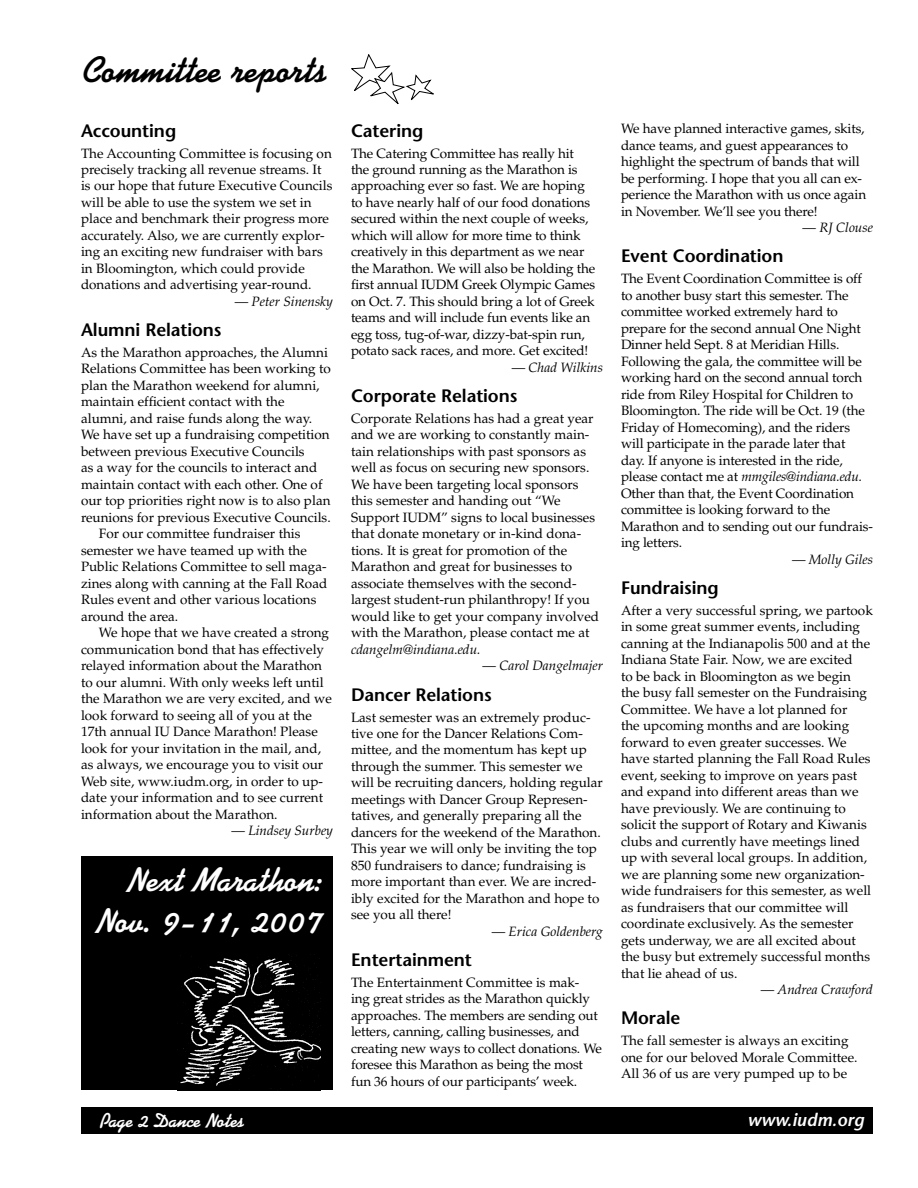
<style>
.page{position:relative;width:918px;height:1188px;background:#fff}
.page>*{position:absolute;margin:0;border:0;box-sizing:border-box;transform-origin:0 0}
.t1{font:39px "Kauflinn DTC";letter-spacing:-.005em;color:#000}
.t2{font:36px/40.5px "Kauflinn DTC";letter-spacing:-.005em;color:#fff;text-align:right}
.t3{font:21px "Kauflinn DTC";letter-spacing:-.005em;color:#fff}
.t4{font:600 18px "Stone Sans";letter-spacing:-.005em;color:#000}
.t5{font:italic 600 18px "Stone Sans";color:#fff}
.t6{font:13.5px/16.5px "Palatino";color:#000}
.t7{font:italic 13.5px "Palatino";color:#000}
.s1{font-style:normal}
.s2{font-style:italic}
</style>
<div class="page">
<div style="left:82px;top:1108px;width:790px;height:25px;background:#000"></div>
<div style="left:81px;top:1107px;width:792px;height:27px;border:2px solid #000"></div>
<svg style="left:351px;top:54px;width:83px;height:50px"></svg>
<div style="left:81px;top:856px;width:252px;height:234px;background:#000"></div>
<img style="left:180px;top:958px;width:141px;height:128px">
<h1 class="t1" style="left:81px;top:48px;width:247px">Committee reports</h1>
<h3 class="t4" style="left:81px;top:119px;width:97px">Accounting</h3>
<p class="t6" style="left:81px;top:145px;width:253px">The Accounting Committee is focusing on precisely tracking all revenue streams. It is our hope that future Executive Councils will be able to use the system we set in place and benchmark their progress more accurately. Also, we are currently explor&shy;ing an exciting new fundraiser with bars in Bloomington, which could provide donations and advertising year-round.</p>
<p class="t7" style="left:235px;top:294px;width:100px"><span class="s1">—</span> Peter Sinensky</p>
<h3 class="t4" style="left:81px;top:319px;width:142px">Alumni Relations</h3>
<p class="t6" style="left:81px;top:344px;width:249px">As the Marathon approaches, the Alumni</p>
<p class="t6" style="left:81px;top:361px;width:251px">Relations Committee has been working to</p>
<p class="t6" style="left:81px;top:377px;width:240px">plan the Marathon weekend for alumni,</p>
<p class="t6" style="left:81px;top:394px;width:205px">maintain efficient contact with the</p>
<p class="t6" style="left:81px;top:410px;width:233px">alumni, and raise funds along the way.</p>
<p class="t6" style="left:81px;top:427px;width:250px">We have set up a fundraising competition</p>
<p class="t6" style="left:81px;top:443px;width:225px">between previous Executive Councils</p>
<p class="t6" style="left:81px;top:460px;width:238px">as a way for the councils to interact and</p>
<p class="t6" style="left:81px;top:476px;width:243px">maintain contact with each other. One of</p>
<p class="t6" style="left:81px;top:493px;width:251px">our top priorities right now is to also plan</p>
<p class="t6" style="left:81px;top:509px;width:251px">reunions for previous Executive Councils.</p>
<p class="t6" style="left:99px;top:526px;width:203px">For our committee fundraiser this</p>
<p class="t6" style="left:81px;top:542px;width:227px">semester we have teamed up with the</p>
<p class="t6" style="left:81px;top:559px;width:247px">Public Relations Committee to sell maga-</p>
<p class="t6" style="left:81px;top:575px;width:248px">zines along with canning at the Fall Road</p>
<p class="t6" style="left:81px;top:592px;width:237px">Rules event and other various locations</p>
<p class="t6" style="left:81px;top:608px;width:99px">around the area.</p>
<p class="t6" style="left:99px;top:625px;width:232px">We hope that we have created a strong</p>
<p class="t6" style="left:81px;top:641px;width:245px">communication bond that has effectively</p>
<p class="t6" style="left:81px;top:658px;width:243px">relayed information about the Marathon</p>
<p class="t6" style="left:81px;top:674px;width:244px">to our alumni. With only weeks left until</p>
<p class="t6" style="left:81px;top:691px;width:252px">the Marathon we are very excited, and we</p>
<p class="t6" style="left:81px;top:707px;width:232px">look forward to seeing all of you at the</p>
<p class="t6" style="left:81px;top:724px;width:238px">17th annual IU Dance Marathon! Please</p>
<p class="t6" style="left:81px;top:740px;width:242px">look for your invitation in the mail, and,</p>
<p class="t6" style="left:81px;top:757px;width:244px">as always, we encourage you to visit our</p>
<p class="t6" style="left:81px;top:773px;width:244px">Web site, www.iudm.org, in order to up-</p>
<p class="t6" style="left:81px;top:790px;width:244px">date your information and to see current</p>
<p class="t6" style="left:81px;top:806px;width:198px">information about the Marathon.</p>
<p class="t7" style="left:231px;top:823px;width:103px"><span class="s1">—</span> Lindsey Surbey</p>
<h2 class="t2" style="left:96px;top:861px;width:228px">Next Marathon:<br>Nov. 9–11, 2007</h2>
<h3 class="t3" style="left:99px;top:1109px;width:146px">Page 2 Dance Notes</h3>
<h3 class="t4" style="left:351px;top:119px;width:74px">Catering</h3>
<p class="t6" style="left:351px;top:145px;width:246px">The Catering Committee has really hit the ground running as the Marathon is approaching ever so fast. We are hoping to have nearly half of our food donations secured within the next couple of weeks, which will allow for more time to think creatively in this department as we near the Marathon. We will also be holding the first annual IUDM Greek Olympic Games on Oct. 7. This should bring a lot of Greek teams and will include fun events like an egg toss, tug-of-war, dizzy-bat-spin run, potato sack races, and more. Get excited!</p>
<p class="t7" style="left:512px;top:360px;width:93px"><span class="s1">—</span> Chad Wilkins</p>
<h3 class="t4" style="left:351px;top:385px;width:168px">Corporate Relations</h3>
<p class="t6" style="left:351px;top:410px;width:250px">Corporate Relations has had a great year and we are working to constantly main&shy;tain relationships with past sponsors as well as focus on securing new sponsors.<br>We have been targeting local sponsors this semester and handing out “We Support IUDM” signs to local businesses that donate monetary or in-kind dona&shy;tions. It is great for promotion of the Marathon and great for businesses to associate themselves with the second&shy;largest student-run philanthropy! If you would like to get your company involved with the Marathon, please contact me at</p>
<p class="t7" style="left:351px;top:642px;width:131px">cdangelm@indiana.edu.</p>
<p class="t7" style="left:482px;top:658px;width:122px"><span class="s1">—</span> Carol Dangelmajer</p>
<h3 class="t4" style="left:351px;top:683px;width:142px">Dancer Relations</h3>
<p class="t6" style="left:351px;top:709px;width:253px">Last semester was an extremely produc&shy;tive one for the Dancer Relations Com&shy;mittee, and the momentum has kept up through the summer. This semester we will be recruiting dancers, holding regular meetings with Dancer Group Represen&shy;tatives, and generally preparing all the dancers for the weekend of the Marathon.<br>This year we will only be inviting the top 850 fundraisers to dance; fundraising is more important than ever. We are incred&shy;ibly excited for the Marathon and hope to see you all there!</p>
<p class="t7" style="left:492px;top:924px;width:113px"><span class="s1">—</span> Erica Goldenberg</p>
<h3 class="t4" style="left:351px;top:949px;width:122px">Entertainment</h3>
<p class="t6" style="left:351px;top:974px;width:252px">The Entertainment Committee is mak-<br>ing great strides as the Marathon quickly approaches. The members are sending out letters, canning, calling businesses, and creating new ways to collect donations. We foresee this Marathon as being the most fun 36 hours of our participants’ week.</p>
<p class="t6" style="left:621px;top:121px;width:247px">We have planned interactive games, skits, dance teams, and guest appearances to highlight the spectrum of bands that will be performing. I hope that you all can ex&shy;perience the Marathon with us once again in November. We’ll see you there!</p>
<p class="t7" style="left:802px;top:220px;width:72px"><span class="s1">—</span> RJ Clouse</p>
<h3 class="t4" style="left:621px;top:245px;width:164px">Event Coordination</h3>
<p class="t6" style="left:621px;top:271px;width:253px">The Event Coordination Committee is off to another busy start this semester. The committee worked extremely hard to prepare for the second annual One Night Dinner held Sept. 8 at Meridian Hills.<br>Following the gala, the committee will be working hard on the second annual torch ride from Riley Hospital for Children to Bloomington. The ride will be Oct. 19 (the Friday of Homecoming), and the riders will participate in the parade later that day. If anyone is interested in the ride, please contact me at <span class="s2">mmgiles@indiana.edu.<br></span>Other than that, the Event Coordination committee is looking forward to the Marathon and to sending out our fundrais&shy;ing letters.</p>
<p class="t7" style="left:792px;top:551px;width:82px"><span class="s1">—</span> Molly Giles</p>
<h3 class="t4" style="left:621px;top:577px;width:99px">Fundraising</h3>
<p class="t6" style="left:621px;top:602px;width:253px">After a very successful spring, we partook in some great summer events, including canning at the Indianapolis 500 and at the Indiana State Fair. Now, we are excited<br>to be back in Bloomington as we begin the busy fall semester on the Fundraising Committee. We have a lot planned for<br>the upcoming months and are looking forward to even greater successes. We have started planning the Fall Road Rules event, seeking to improve on years past and expand into different areas than we have previously. We are continuing to solicit the support of Rotary and Kiwanis clubs and currently have meetings lined up with several local groups. In addition, we are planning some new organization&shy;wide fundraisers for this semester, as well as fundraisers that our committee will coordinate exclusively. As the semester gets underway, we are all excited about the busy but extremely successful months that lie ahead of us.</p>
<p class="t7" style="left:761px;top:982px;width:114px"><span class="s1">—</span> Andrea Crawford</p>
<h3 class="t4" style="left:621px;top:1007px;width:61px">Morale</h3>
<p class="t6" style="left:621px;top:1033px;width:238px">The fall semester is always an exciting one for our beloved Morale Committee.<br>All 36 of us are very pumped up to be</p>
<h3 class="t5" style="left:747px;top:1109px;width:118px">www.iudm.org</h3>
</div>
